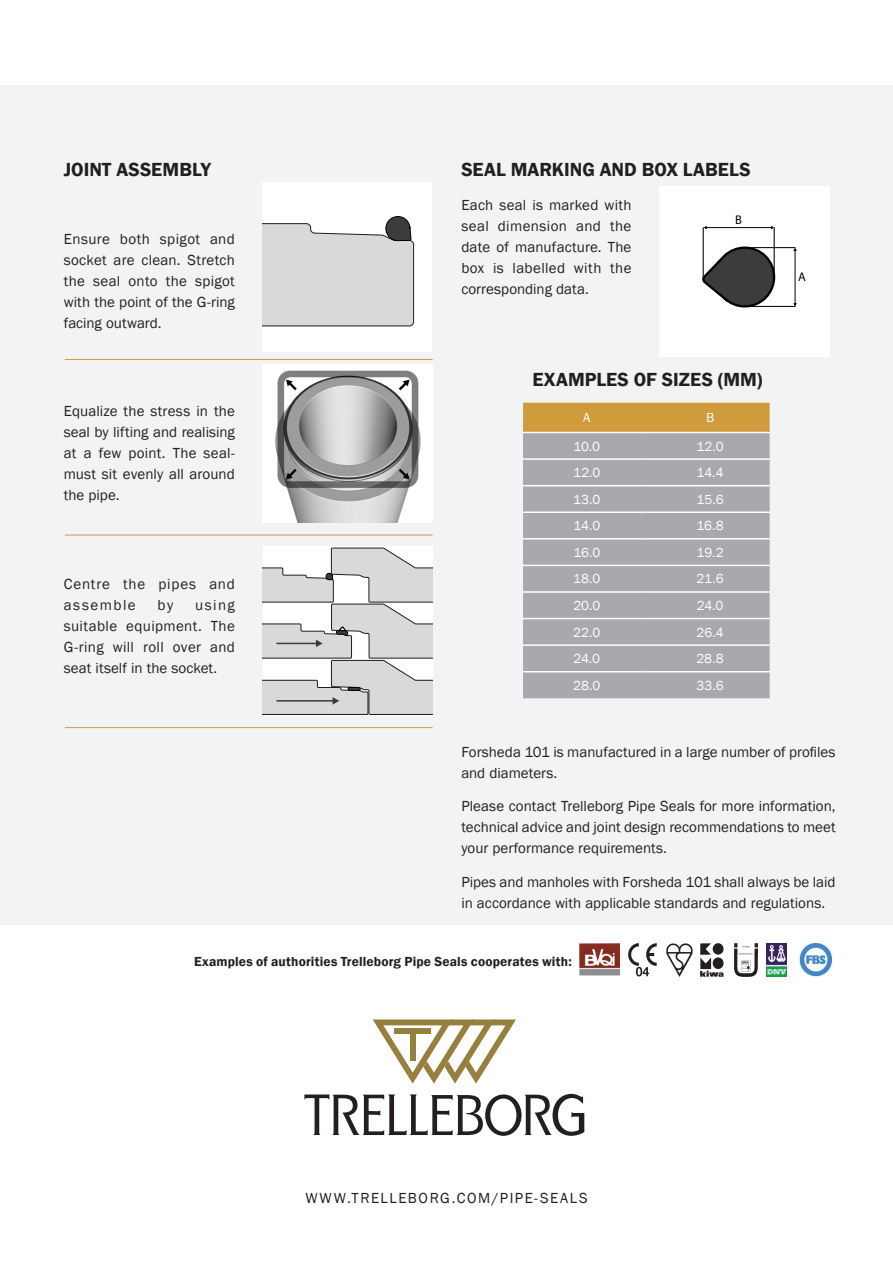
<style>
.page{position:relative;width:893px;height:1263px;background:#fff}
.page>*{position:absolute;margin:0;border:0;box-sizing:border-box;transform-origin:0 0}
.TPS_Bold_CAPS_subhea{font:600 19.5px "Franklin Gothic";color:#231f20}
.TPS_Body_copy_-_blac{font:15px/21px "Franklin Gothic";letter-spacing:.005em;color:#231f20;text-align:justify}
.t1{font:15px/22.5px "Frankiln Gothic";color:#231f20}
.TPS_CAPS_footer_text{font:15px "Franklin Gothic";letter-spacing:.105em;color:#231f20}
.TPS_Body_copy_-_blac-2{font:15px/21px "Franklin Gothic";letter-spacing:.06em;color:#231f20}
.TPS_Black_table_body{font:13.5px "Franklin Gothic";letter-spacing:-.01em;color:#fff}
.TPS_Black_Bold_table{font:600 13.5px "Franklin Gothic";letter-spacing:.01em;color:#231f20}
.t2{font:12.6px "Myriad Pro";color:#000}
</style>
<div class="page">
<div style="left:0;top:85px;width:893px;height:839px;background:#f2f3f4"></div>
<div style="left:523px;top:403px;width:247px;height:29px;background:#cf9b3d"></div>
<div style="left:523px;top:433px;width:247px;height:265px;background:#a8a9ad"></div>
<hr style="left:523px;top:432px;width:123px;height:1px;background:#fff">
<hr style="left:646px;top:432px;width:124px;height:1px;background:#fff">
<hr style="left:523px;top:458px;width:123px;height:2px;background:#fff">
<hr style="left:646px;top:458px;width:124px;height:2px;background:#fff">
<hr style="left:523px;top:485px;width:123px;height:1px;background:#fff">
<hr style="left:646px;top:485px;width:124px;height:1px;background:#fff">
<hr style="left:523px;top:511px;width:123px;height:2px;background:#fff">
<hr style="left:646px;top:511px;width:124px;height:2px;background:#fff">
<hr style="left:523px;top:538px;width:123px;height:2px;background:#fff">
<hr style="left:646px;top:538px;width:124px;height:2px;background:#fff">
<hr style="left:523px;top:565px;width:123px;height:1px;background:#fff">
<hr style="left:646px;top:565px;width:124px;height:1px;background:#fff">
<hr style="left:523px;top:591px;width:123px;height:2px;background:#fff">
<hr style="left:646px;top:591px;width:124px;height:2px;background:#fff">
<hr style="left:523px;top:618px;width:123px;height:1px;background:#fff">
<hr style="left:646px;top:618px;width:124px;height:1px;background:#fff">
<hr style="left:523px;top:644px;width:123px;height:2px;background:#fff">
<hr style="left:646px;top:644px;width:124px;height:2px;background:#fff">
<hr style="left:523px;top:671px;width:123px;height:1px;background:#fff">
<hr style="left:646px;top:671px;width:124px;height:1px;background:#fff">
<svg style="left:373px;top:1019px;width:143px;height:64px"></svg>
<svg style="left:304px;top:1094px;width:280px;height:42px"></svg>
<img style="left:580px;top:944px;width:39px;height:32px">
<img style="left:667px;top:943px;width:25px;height:33px">
<img style="left:700px;top:943px;width:23px;height:33px">
<img style="left:734px;top:943px;width:24px;height:33px">
<img style="left:766px;top:943px;width:20px;height:33px">
<img style="left:629px;top:943px;width:28px;height:33px">
<img style="left:799px;top:942px;width:34px;height:35px">
<img style="left:263px;top:365px;width:170px;height:158px">
<svg style="left:263px;top:548px;width:170px;height:167px"></svg>
<div style="left:263px;top:182px;width:169px;height:170px;background:#fff"></div>
<svg style="left:263px;top:216px;width:151px;height:110px"></svg>
<hr style="left:65px;top:359px;width:368px;height:1px;background:#cf9b3d">
<hr style="left:65px;top:535px;width:368px;height:1px;background:#cf9b3d">
<hr style="left:65px;top:727px;width:368px;height:1px;background:#cf9b3d">
<div style="left:659px;top:186px;width:170px;height:170px;background:#fff"></div>
<svg style="left:703px;top:242px;width:77px;height:66px"></svg>
<hr style="left:774px;top:228px;width:1px;height:49px;background:#000">
<hr style="left:703px;top:228px;width:1px;height:51px;background:#000">
<hr style="left:706px;top:227px;width:65px;height:1px;background:#000">
<hr style="left:744px;top:306px;width:51px;height:1px;background:#000">
<hr style="left:744px;top:247px;width:51px;height:1px;background:#000">
<hr style="left:795px;top:250px;width:1px;height:54px;background:#000">
<p class="TPS_Bold_CAPS_subhea" style="left:64px;top:158px;width:149px">JOINT ASSEMBLY</p>
<p class="TPS_Body_copy_-_blac" style="left:64px;top:229px;width:173px">Ensure both spigot and socket are clean. Stretch the seal onto the spigot with the point of the G-ring facing outward.</p>
<p class="TPS_Body_copy_-_blac" style="left:64px;top:401px;width:173px">Equalize the stress in the seal by lifting and realising at a few point. The seal&shy;must sit evenly all around the pipe.</p>
<p class="t1" style="left:181px;top:409px;width:19px">63</p>
<p class="t1" style="left:165px;top:566px;width:50px">150-S2</p>
<p class="t1" style="left:165px;top:611px;width:50px;text-align:center">180<br>200<br>200-S2</p>
<p class="TPS_Body_copy_-_blac-2" style="left:64px;top:574px;width:173px">Centre the pipes and assemble</p>
<p class="TPS_Body_copy_-_blac" style="left:64px;top:595px;width:173px;text-indent:131px">using suitable equipment. The G-ring will roll over and seat itself in the socket.</p>
<p class="TPS_Body_copy_-_blac" style="left:158px;top:595px;width:17px">by</p>
<p class="TPS_Bold_CAPS_subhea" style="left:461px;top:158px;width:291px">SEAL MARKING AND BOX LABELS</p>
<p class="TPS_Body_copy_-_blac" style="left:461px;top:195px;width:172px">Each seal is marked with seal dimension and the date of manufacture. The box is labelled with the corresponding data.</p>
<p class="t2" style="left:735px;top:212px;width:8px">B</p>
<p class="TPS_Bold_CAPS_subhea" style="left:532px;top:367px;width:232px">EXAMPLES OF SIZES (MM)</p>
<p class="TPS_Black_table_body" style="left:583px;top:409px;width:9px">A</p>
<p class="TPS_Black_table_body" style="left:706px;top:409px;width:10px">B</p>
<p class="TPS_Black_table_body" style="left:573px;top:438px;width:28px">10.0</p>
<p class="TPS_Black_table_body" style="left:696px;top:438px;width:29px">12.0</p>
<p class="TPS_Black_table_body" style="left:573px;top:464px;width:29px">12.0</p>
<p class="TPS_Black_table_body" style="left:697px;top:464px;width:29px">14.4</p>
<p class="TPS_Black_table_body" style="left:573px;top:491px;width:29px">13.0</p>
<p class="TPS_Black_table_body" style="left:697px;top:491px;width:29px">15.6</p>
<p class="TPS_Black_table_body" style="left:573px;top:517px;width:28px">14.0</p>
<p class="TPS_Black_table_body" style="left:696px;top:517px;width:29px">16.8</p>
<p class="TPS_Black_table_body" style="left:573px;top:544px;width:28px">16.0</p>
<p class="TPS_Black_table_body" style="left:696px;top:544px;width:29px">19.2</p>
<p class="TPS_Black_table_body" style="left:573px;top:570px;width:29px">18.0</p>
<p class="TPS_Black_table_body" style="left:697px;top:570px;width:28px">21.6</p>
<p class="TPS_Black_table_body" style="left:573px;top:597px;width:28px">20.0</p>
<p class="TPS_Black_table_body" style="left:697px;top:597px;width:28px">24.0</p>
<p class="TPS_Black_table_body" style="left:573px;top:624px;width:28px">22.0</p>
<p class="TPS_Black_table_body" style="left:696px;top:624px;width:29px">26.4</p>
<p class="TPS_Black_table_body" style="left:573px;top:650px;width:28px">24.0</p>
<p class="TPS_Black_table_body" style="left:696px;top:650px;width:29px">28.8</p>
<p class="TPS_Black_table_body" style="left:573px;top:677px;width:29px">28.0</p>
<p class="TPS_Black_table_body" style="left:696px;top:677px;width:29px">33.6</p>
<p class="t2" style="left:798px;top:269px;width:9px">A</p>
<p class="TPS_Body_copy_-_blac" style="left:461px;top:741px;width:376px">Forsheda 101 is manufactured in a large number of profiles and diameters.</p>
<p class="TPS_Body_copy_-_blac" style="left:461px;top:796px;width:376px">Please contact Trelleborg Pipe Seals for more information, technical advice and joint design recommendations to meet your performance requirements.</p>
<p class="TPS_Body_copy_-_blac" style="left:461px;top:872px;width:376px">Pipes and manholes with Forsheda 101 shall always be laid in accordance with applicable standards and regulations.</p>
<p class="t1" style="left:499px;top:801px;width:337px;line-height:18px">Pipes with F-576 shall always be laid in accordance with applicable standards and regulations.</p>
<p class="t1" style="left:499px;top:873px;width:337px;line-height:18px">technical advice and joint design recommendations to meet your performance requirements.</p>
<p class="TPS_Black_Bold_table" style="left:194px;top:953px;width:379px">Examples of authorities Trelleborg Pipe Seals cooperates with:</p>
<p class="TPS_CAPS_footer_text" style="left:305px;top:1189px;width:284px">WWW.TRELLEBORG.COM/PIPE-SEALS</p>
</div>
